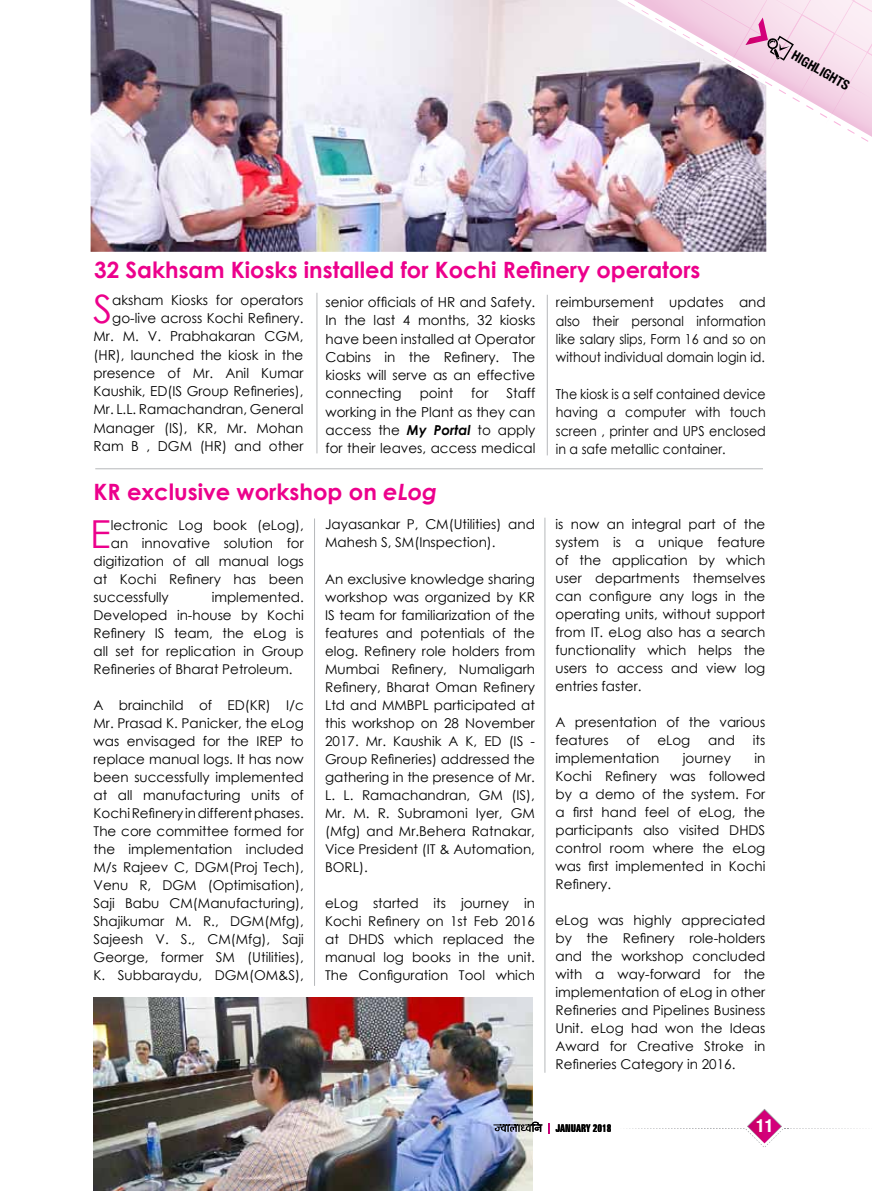
<style>
.page{position:relative;width:872px;height:1191px;background:#fff}
.page>*{position:absolute;margin:0;border:0;box-sizing:border-box;transform-origin:0 0}
.t1{font:39.15px "Century Gothic";color:#ec008c}
.t2{font:38.55px "Century Gothic";color:#ec008c}
.t3{font:700 22.5px "Century Gothic";color:#ec008c}
.t4{font:700 condensed 18px "Helvetica Neue";color:#fff}
.t5{font:13.65px/18.3px "Century Gothic";color:#000;text-align:justify}
.t6{font:13.65px/18.3px "Century Gothic";color:#000;text-align:justify;scale:.92 1}
.t7{font:13.5px/18px "Century Gothic";color:#000;text-align:justify}
.t8{font:700 condensed 13.5px "Helvetica Neue";color:#000}
.t9{font:700 extra-condensed 10.65px "Zurich BT";color:#000}
.s1{font-weight:700;font-style:italic}
.s2{font-style:italic}
</style>
<div class="page">
<svg style="left:626px;top:1109px;width:237px;height:38px"></svg>
<svg style="left:766px;top:0;width:106px;height:142px"></svg>
<hr style="left:316px;top:293px;width:1px;height:160px;background:#b6b8ba">
<hr style="left:95px;top:468px;width:668px;height:1px;background:#b6b8ba">
<hr style="left:547px;top:295px;width:1px;height:160px;background:#b6b8ba">
<hr style="left:544px;top:517px;width:1px;height:555px;background:#b6b8ba">
<img style="left:91px;top:0;width:675px;height:252px">
<hr style="left:314px;top:518px;width:1px;height:468px;background:#b6b8ba">
<img style="left:93px;top:997px;width:439px;height:194px">
<svg style="left:493px;top:1121px;width:49px;height:10px"></svg>
<p class="t8" style="left:797px;top:47px;width:66px;rotate:30deg">HIGHLIGHTS</p>
<h3 class="t3" style="left:94px;top:252px;width:608px">32 Sakhsam Kiosks installed for Kochi Refinery operators</h3>
<h1 class="t1" style="left:93px;top:281px;width:21px">S</h1>
<p class="t5" style="left:94px;top:290px;width:211px;text-align:right">aksham Kiosks for operators go-live across Kochi Refinery.<br>Mr. M. V. Prabhakaran CGM, (HR), launched the kiosk in the presence of Mr. Anil Kumar<br>Kaushik, ED(IS Group Refineries),<br>Mr. L.L. Ramachandran, General<br>Manager (IS), KR, Mr. Mohan<br>Ram B , DGM (HR) and other</p>
<p class="t5" style="left:325px;top:293px;width:211px">senior officials of HR and Safety.<br>In the last 4 months, 32 kiosks have been installed at Operator Cabins in the Refinery. The kiosks will serve as an effective connecting</p>
<p class="t5" style="left:556px;top:293px;width:211px">reimbursement updates and also their personal information like salary slips, Form 16 and so on without individual domain login id.</p>
<p class="t6" style="left:556px;top:385px;width:230px">The kiosk is a self contained device having a computer with touch screen , printer and UPS enclosed in a safe metallic container.</p>
<p class="t5" style="left:325px;top:384px;width:211px;text-indent:181px">Staff working in the Plant as they can access the <span class="s1">My Portal</span> to apply for their leaves, access medical</p>
<p class="t5" style="left:420px;top:384px;width:35px">point</p>
<p class="t5" style="left:471px;top:384px;width:19px">for</p>
<h3 class="t3" style="left:94px;top:474px;width:345px">KR exclusive workshop on <span class="s2">eLog</span></h3>
<p class="t7" style="left:325px;top:515px;width:211px">Jayasankar P, CM(Utilities) and<br>Mahesh S, SM(Inspection).</p>
<p class="t7" style="left:325px;top:569px;width:211px">An exclusive knowledge sharing workshop was organized by KR IS team for familiarization of the features and potentials of the elog. Refinery role holders from Mumbai Refinery, Numaligarh Refinery, Bharat Oman Refinery Ltd and MMBPL participated at this workshop on 28 November 2017. Mr. Kaushik A K, ED (IS - Group Refineries) addressed the gathering in the presence of Mr.<br>L. L. Ramachandran, GM (IS), Mr. M. R. Subramoni Iyer, GM (Mfg) and Mr.Behera Ratnakar, Vice President (IT &amp; Automation, BORL).</p>
<p class="t7" style="left:325px;top:894px;width:211px">eLog started its journey in Kochi Refinery on 1st Feb 2016 at DHDS which replaced the manual log books in the unit.<br>The Configuration Tool which</p>
<h2 class="t2" style="left:90px;top:507px;width:22px">E</h2>
<p class="t7" style="left:111px;top:516px;width:194px">lectronic Log book (eLog),</p>
<p class="t7" style="left:111px;top:534px;width:194px">an innovative solution for</p>
<p class="t7" style="left:94px;top:552px;width:212px">digitization of all manual logs</p>
<p class="t7" style="left:94px;top:570px;width:212px">at Kochi Refinery has been</p>
<p class="t7" style="left:94px;top:588px;width:77px">successfully</p>
<p class="t7" style="left:94px;top:588px;width:212px;text-indent:118px">implemented.<br>Developed in-house by Kochi Refinery IS team, the eLog is all set for replication in Group Refineries of Bharat Petroleum.</p>
<p class="t7" style="left:94px;top:696px;width:212px">A brainchild of ED(KR) I/c Mr. Prasad K. Panicker, the eLog was envisaged for the IREP to replace manual logs. It has now been successfully implemented at all manufacturing units of Kochi Refinery in different phases.<br>The core committee formed for the implementation included M/s Rajeev C, DGM(Proj Tech), Venu R, DGM (Optimisation), Saji Babu CM(Manufacturing), Shajikumar M. R., DGM(Mfg), Sajeesh V. S., CM(Mfg), Saji George, former SM (Utilities), K. Subbaraydu, DGM(OM&amp;S),</p>
<p class="t7" style="left:555px;top:514px;width:211px">is now an integral part of the system is a unique feature of the application by which user departments themselves can configure any logs in the operating units, without support from IT. eLog also has a search functionality which helps the users to access and view log entries faster.</p>
<p class="t7" style="left:555px;top:712px;width:211px">A presentation of the various features</p>
<p class="t7" style="left:626px;top:730px;width:15px">of</p>
<p class="t7" style="left:657px;top:730px;width:34px">eLog</p>
<p class="t7" style="left:708px;top:730px;width:28px">and</p>
<p class="t7" style="left:753px;top:730px;width:14px">its</p>
<p class="t7" style="left:555px;top:748px;width:105px">implementation</p>
<p class="t7" style="left:683px;top:748px;width:50px">journey</p>
<p class="t7" style="left:555px;top:748px;width:211px;text-indent:199px">in Kochi Refinery was followed by a demo of the system. For a first hand feel of eLog, the participants also visited DHDS control room where the eLog was first implemented in Kochi Refinery.</p>
<p class="t7" style="left:555px;top:911px;width:211px">eLog was highly appreciated by the Refinery role-holders and the workshop concluded with a way-forward for the implementation of eLog in other Refineries and Pipelines Business Unit. eLog had won the Ideas Award for Creative Stroke in Refineries Category in 2016.</p>
<p class="t9" style="left:556px;top:1122px;width:57px">JANUARY 2018</p>
<h3 class="t4" style="left:756px;top:1114px;width:19px">11</h3>
</div>
